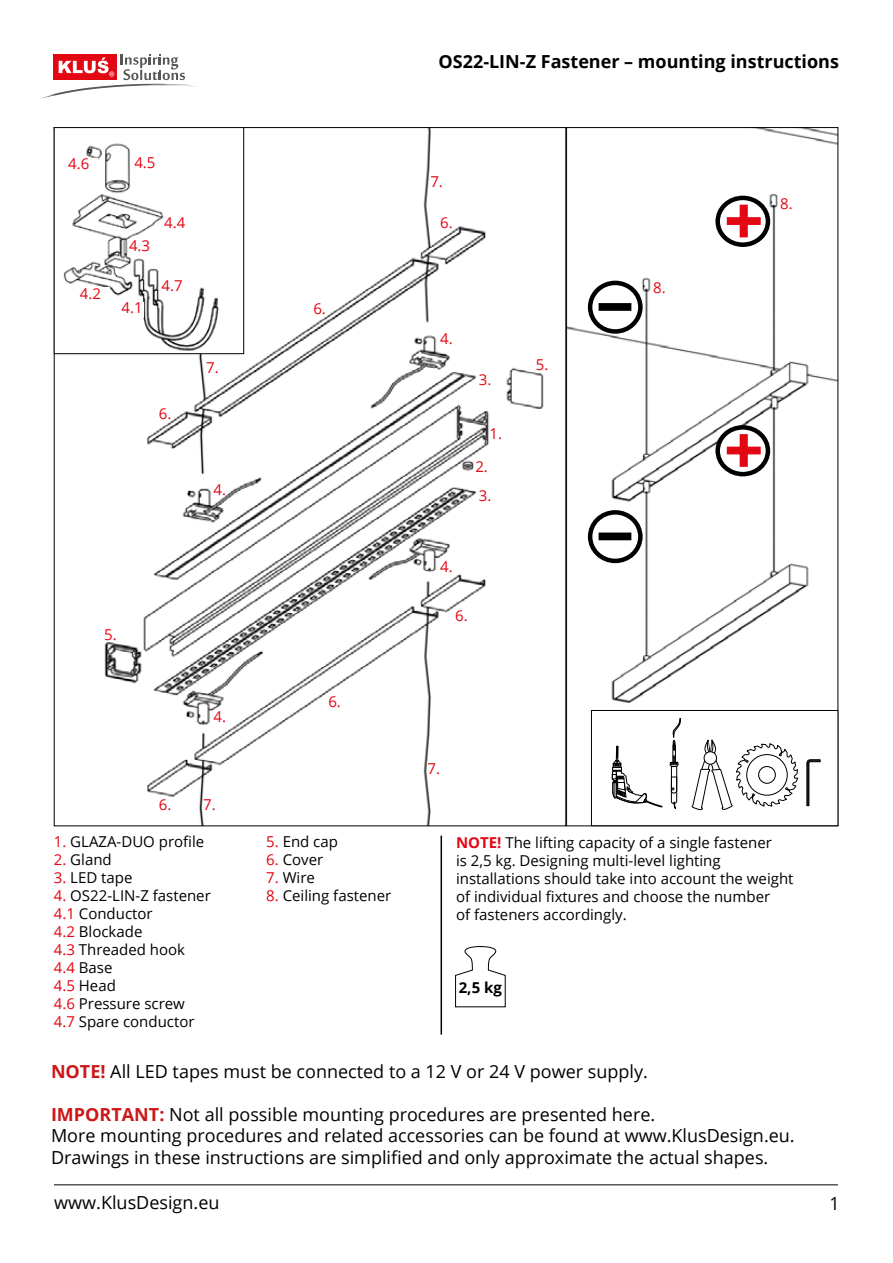
<style>
.page{position:relative;width:893px;height:1263px;background:#fff}
.page>*{position:absolute;margin:0;border:0;box-sizing:border-box;transform-origin:0 0}
.t1{font:61.95px "Open Sans";color:#000;scale:1.04 1}
.t2{font:59.7px "Open Sans";color:#e30613;scale:1.07 1}
.t3{font:18px/21.6px "Open Sans";color:#000}
.t4{font:700 18px "Open Sans";color:#000}
.t5{font:15px/18px "Open Sans";color:#000}
.t6{font:15px "Open Sans";color:#e30613}
.t7{font:700 15px "Open Sans";color:#000}
.s1{color:#e30613}
.s2{font-weight:700;color:#e30613}
.s3{font-weight:700;color:#cd1719}
</style>
<div class="page">
<svg style="left:41px;top:54px;width:154px;height:45px"></svg>
<hr style="left:54px;top:1184px;width:784px;height:1px;background:#000">
<img style="left:56px;top:129px;width:488px;height:695px">
<img style="left:568px;top:129px;width:268px;height:616px">
<img style="left:56px;top:129px;width:186px;height:223px">
<div style="left:54px;top:127px;width:190px;height:227px;border:1px solid #000"></div>
<hr style="left:441px;top:836px;width:1px;height:199px;background:#000">
<div style="left:591px;top:710px;width:247px;height:116px;background:#fff"></div>
<svg style="left:612px;top:745px;width:51px;height:63px"></svg>
<svg style="left:806px;top:759px;width:15px;height:47px"></svg>
<hr style="left:808px;top:765px;width:1px;height:41px;background:#000">
<svg style="left:669px;top:718px;width:12px;height:91px"></svg>
<svg style="left:692px;top:739px;width:106px;height:72px"></svg>
<div style="left:591px;top:710px;width:247px;height:116px;border:1px solid #000"></div>
<div style="left:122px;top:302px;width:22px;height:15px;background:#fff"></div>
<div style="left:479px;top:489px;width:12px;height:11px;background:#fff"></div>
<div style="left:440px;top:560px;width:13px;height:11px;background:#fff"></div>
<div style="left:475px;top:460px;width:13px;height:12px;background:#fff"></div>
<div style="left:536px;top:359px;width:12px;height:11px;background:#fff"></div>
<div style="left:780px;top:198px;width:13px;height:11px;background:#fff"></div>
<div style="left:653px;top:282px;width:13px;height:11px;background:#fff"></div>
<div style="left:129px;top:239px;width:30px;height:16px;background:#fff"></div>
<div style="left:80px;top:287px;width:30px;height:16px;background:#fff"></div>
<div style="left:164px;top:217px;width:30px;height:15px;background:#fff"></div>
<div style="left:134px;top:157px;width:30px;height:15px;background:#fff"></div>
<div style="left:68px;top:158px;width:30px;height:15px;background:#fff"></div>
<div style="left:162px;top:280px;width:22px;height:15px;background:#fff"></div>
<div style="left:490px;top:428px;width:12px;height:11px;background:#fff"></div>
<div style="left:479px;top:373px;width:12px;height:12px;background:#fff"></div>
<div style="left:213px;top:711px;width:13px;height:11px;background:#fff"></div>
<div style="left:440px;top:333px;width:13px;height:11px;background:#fff"></div>
<div style="left:213px;top:483px;width:13px;height:12px;background:#fff"></div>
<div style="left:104px;top:628px;width:13px;height:12px;background:#fff"></div>
<div style="left:313px;top:303px;width:13px;height:11px;background:#fff"></div>
<div style="left:440px;top:217px;width:13px;height:11px;background:#fff"></div>
<div style="left:159px;top:407px;width:12px;height:12px;background:#fff"></div>
<div style="left:328px;top:696px;width:13px;height:11px;background:#fff"></div>
<div style="left:455px;top:610px;width:13px;height:11px;background:#fff"></div>
<div style="left:159px;top:799px;width:12px;height:11px;background:#fff"></div>
<div style="left:203px;top:799px;width:13px;height:11px;background:#fff"></div>
<div style="left:428px;top:762px;width:12px;height:12px;background:#fff"></div>
<div style="left:206px;top:362px;width:13px;height:11px;background:#fff"></div>
<div style="left:430px;top:176px;width:13px;height:11px;background:#fff"></div>
<svg style="left:455px;top:946px;width:51px;height:61px"></svg>
<div style="left:459px;top:981px;width:43px;height:22px;background:#fff"></div>
<div style="left:718px;top:198px;width:50px;height:47px;background:#fff;border-radius:50%"></div>
<div style="left:715px;top:196px;width:55px;height:51px;border:4px solid #000;border-radius:50%"></div>
<div style="left:590px;top:283px;width:50px;height:48px;background:#fff;border-radius:50%"></div>
<div style="left:588px;top:281px;width:55px;height:53px;border:4px solid #000;border-radius:50%"></div>
<div style="left:718px;top:427px;width:50px;height:47px;background:#fff;border-radius:50%"></div>
<div style="left:715px;top:425px;width:55px;height:51px;border:4px solid #000;border-radius:50%"></div>
<div style="left:590px;top:512px;width:50px;height:49px;background:#fff;border-radius:50%"></div>
<div style="left:588px;top:510px;width:55px;height:53px;border:4px solid #000;border-radius:50%"></div>
<p class="t6" style="left:68px;top:154px;width:23px">4.6</p>
<p class="t6" style="left:134px;top:152px;width:23px">4.5</p>
<p class="t6" style="left:129px;top:235px;width:23px">4.3</p>
<p class="t6" style="left:164px;top:212px;width:23px">4.4</p>
<p class="t6" style="left:80px;top:283px;width:23px">4.2</p>
<p class="t6" style="left:122px;top:298px;width:23px">4.1</p>
<p class="t6" style="left:162px;top:275px;width:23px">4.7</p>
<p class="t6" style="left:159px;top:403px;width:14px">6.</p>
<p class="t6" style="left:206px;top:358px;width:14px">7.</p>
<p class="t6" style="left:213px;top:479px;width:14px">4.</p>
<p class="t6" style="left:104px;top:624px;width:14px">5.</p>
<p class="t6" style="left:213px;top:706px;width:14px">4.</p>
<p class="t6" style="left:159px;top:794px;width:59px">6. 7.</p>
<p class="t5" style="left:54px;top:832px;width:152px"><span class="s1">1.</span> GLAZA-DUO profile</p>
<p class="t5" style="left:54px;top:850px;width:59px"><span class="s1">2.</span> Gland</p>
<p class="t5" style="left:54px;top:868px;width:80px"><span class="s1">3.</span> LED tape</p>
<p class="t5" style="left:54px;top:886px;width:158px"><span class="s1">4.</span> OS22-LIN-Z fastener<br><span class="s1">4.1</span> Conductor<br><span class="s1">4.2</span> Blockade<br><span class="s1">4.3</span> Threaded hook<br><span class="s1">4.4</span> Base<br><span class="s1">4.5</span> Head<br><span class="s1">4.6</span> Pressure screw<br><span class="s1">4.7</span> Spare conductor</p>
<p class="t4" style="left:439px;top:49px;width:402px">OS22-LIN-Z Fastener – mounting instructions</p>
<p class="t6" style="left:313px;top:299px;width:14px">6.</p>
<p class="t6" style="left:328px;top:692px;width:14px">6.</p>
<p class="t5" style="left:266px;top:832px;width:73px"><span class="s1">5.</span> End cap</p>
<p class="t5" style="left:266px;top:850px;width:59px"><span class="s1">6.</span> Cover</p>
<p class="t5" style="left:266px;top:868px;width:50px"><span class="s1">7.</span> Wire</p>
<p class="t5" style="left:266px;top:886px;width:127px"><span class="s1">8.</span> Ceiling fastener</p>
<p class="t6" style="left:430px;top:171px;width:14px">7.</p>
<p class="t6" style="left:440px;top:212px;width:14px">6.</p>
<p class="t6" style="left:440px;top:328px;width:14px">4.</p>
<p class="t6" style="left:479px;top:369px;width:14px">3.</p>
<p class="t6" style="left:490px;top:424px;width:14px">1.</p>
<p class="t6" style="left:475px;top:456px;width:14px">2.</p>
<p class="t6" style="left:479px;top:485px;width:14px">3.</p>
<p class="t6" style="left:440px;top:556px;width:14px">4.</p>
<p class="t6" style="left:455px;top:605px;width:14px">6.</p>
<p class="t6" style="left:536px;top:355px;width:14px">5.</p>
<h1 class="t1" style="left:601px;top:234px;width:29px">_</h1>
<p class="t6" style="left:653px;top:277px;width:14px">8.</p>
<h1 class="t1" style="left:601px;top:464px;width:29px">_</h1>
<p class="t6" style="left:428px;top:758px;width:14px">7.</p>
<h2 class="t2" style="left:725px;top:180px;width:36px">+</h2>
<p class="t6" style="left:780px;top:193px;width:14px">8.</p>
<h2 class="t2" style="left:725px;top:409px;width:36px">+</h2>
<p class="t5" style="left:456px;top:833px;width:339px"><span class="s2">NOTE!</span> The lifting capacity of a single fastener<br>is 2,5 kg. Designing multi-level lighting installations should take into account the weight of individual fixtures and choose the number<br>of fasteners accordingly.</p>
<p class="t7" style="left:459px;top:977px;width:45px">2,5 kg</p>
<p class="t3" style="left:51px;top:1060px;width:598px"><span class="s3">NOTE!</span> All LED tapes must be connected to a 12 V or 24 V power supply.</p>
<p class="t3" style="left:51px;top:1103px;width:745px"><span class="s3">IMPORTANT:</span> Not all possible mounting procedures are presented here.<br>More mounting procedures and related accessories can be found at www.KlusDesign.eu.<br>Drawings in these instructions are simplified and only approximate the actual shapes.</p>
<p class="t3" style="left:54px;top:1191px;width:167px">www.KlusDesign.eu</p>
<p class="t3" style="left:829px;top:1192px;width:12px">1</p>
</div>
